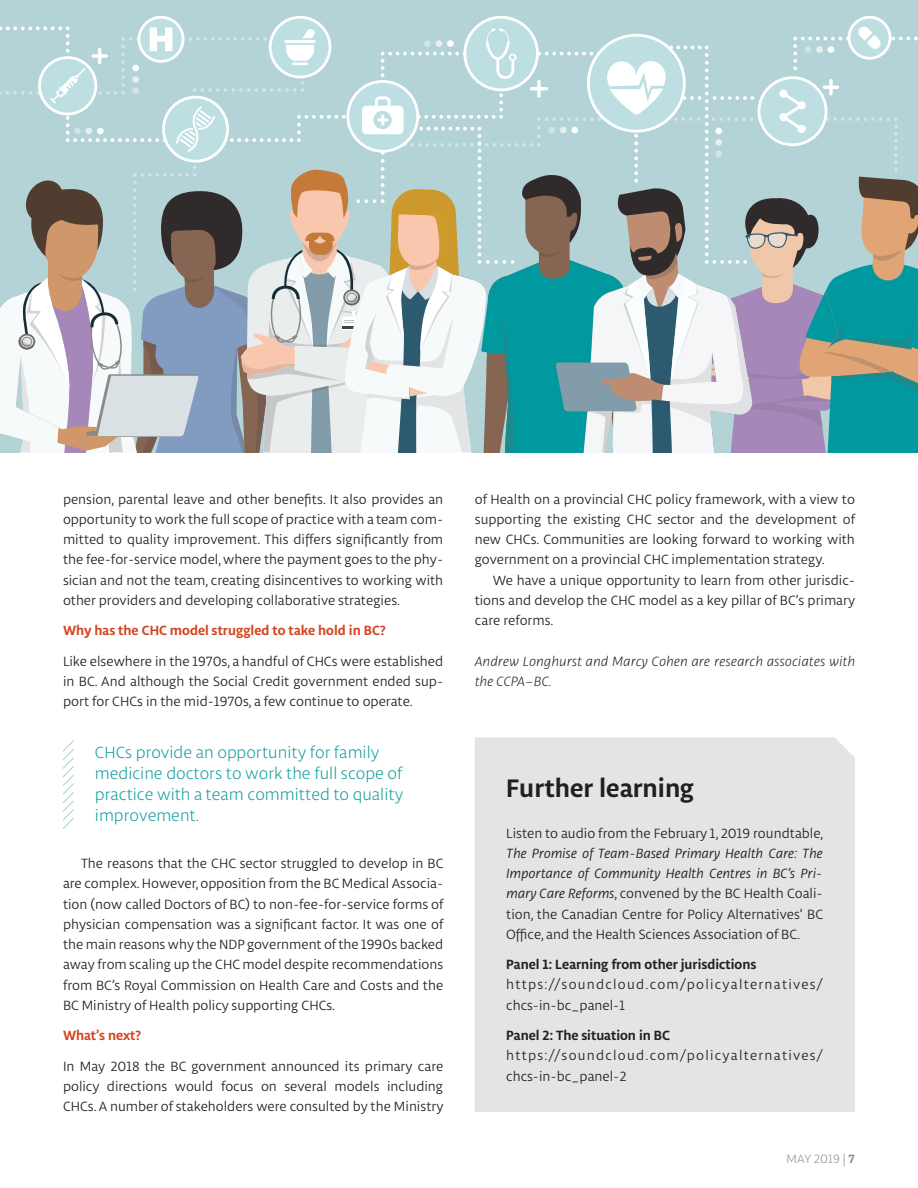
<style>
.page{position:relative;width:918px;height:1188px;background:#fff}
.page>*{position:absolute;margin:0;border:0;box-sizing:border-box;transform-origin:0 0}
.Headline-small{font:700 27px "Libertad";color:#231f20}
.pullquote{font:300 17.25px/21px "Libertad";color:#0b999a}
.body_text{font:14.25px/20.2px "Libertad";color:#231f20;text-align:justify}
.body_text_-_no_inden{font:14.25px/20.2px "Libertad";color:#231f20;text-align:justify}
.body_text_-_no_inden-2{font:14.25px/20.2px "Libertad";letter-spacing:.085em;color:#231f20}
.author_bio{font:italic 300 14.25px/20.2px "Libertad";letter-spacing:.015em;color:#231f20}
.body_text_-_no_inden-3{font:700 14.25px "Libertad";color:#231f20}
.subhead{font:700 14.25px "Libertad";color:#d4431e}
.t1{font:300 12.75px "Libertad";letter-spacing:-.01em;color:#8a8c8e}
.s1{font-style:italic}
.s2{font-weight:700}
</style>
<div class="page">
<svg style="left:63px;top:745px;width:11px;height:79px"></svg>
<div style="left:0;top:0;width:918px;height:452px;background:#b4d3d6"></div>
<svg style="left:0;top:16px;width:918px;height:436px"></svg>
<div style="left:475px;top:737px;width:380px;height:375px;background:#e3e4e5"></div>
<p class="body_text" style="left:63px;top:489px;width:382px">pension, parental leave and other benefits. It also provides an opportunity to work the full scope of practice with a team com&shy;mitted to quality improvement. This differs significantly from the fee-for-service model, where the payment goes to the phy&shy;sician and not the team, creating disincentives to working with other providers and developing collaborative strategies.</p>
<p class="subhead" style="left:63px;top:621px;width:324px">Why has the CHC model struggled to take hold in BC?</p>
<p class="body_text_-_no_inden" style="left:63px;top:651px;width:382px">Like elsewhere in the 1970s, a handful of CHCs were established in BC. And although the Social Credit government ended sup&shy;port for CHCs in the mid-1970s, a few continue to operate.</p>
<p class="pullquote" style="left:95px;top:742px;width:310px">CHCs provide an opportunity for family medicine doctors to work the full scope of practice with a team committed to quality improvement.</p>
<p class="body_text" style="left:63px;top:853px;width:382px;text-indent:18px">The reasons that the CHC sector struggled to develop in BC are complex. However, opposition from the BC Medical Associa&shy;tion (now called Doctors of BC) to non-fee-for-service forms of physician compensation was a significant factor. It was one of the main reasons why the NDP government of the 1990s backed away from scaling up the CHC model despite recommendations from BC’s Royal Commission on Health Care and Costs and the BC Ministry of Health policy supporting CHCs.</p>
<p class="subhead" style="left:63px;top:1026px;width:80px">What’s next?</p>
<p class="body_text_-_no_inden" style="left:63px;top:1056px;width:382px">In May 2018 the BC government announced its primary care policy directions would focus on several models including CHCs. A number of stakeholders were consulted by the Ministry</p>
<p class="body_text_-_no_inden" style="left:475px;top:489px;width:382px">of Health on a provincial CHC policy framework, with a view to supporting the existing CHC sector and the development of new CHCs. Communities are looking forward to working with government on a provincial CHC implementation strategy.</p>
<p class="body_text" style="left:475px;top:570px;width:382px;text-indent:18px">We have a unique opportunity to learn from other jurisdic&shy;tions and develop the CHC model as a key pillar of BC’s primary care reforms.</p>
<p class="author_bio" style="left:475px;top:651px;width:382px">Andrew Longhurst and Marcy Cohen are research associates with the CCPA–BC.</p>
<p class="Headline-small" style="left:506px;top:770px;width:189px">Further learning</p>
<p class="body_text_-_no_inden" style="left:506px;top:823px;width:319px">Listen to audio from the February 1, 2019 roundtable, <span class="s1">The Promise of Team-Based Primary Health Care: The Importance of Community Health Centres in BC’s Pri&shy;mary Care Reforms</span>, convened by the BC Health Coali&shy;tion, the Canadian Centre for Policy Alternatives’ BC Office, and the Health Sciences Association of BC.</p>
<p class="body_text_-_no_inden-3" style="left:506px;top:955px;width:252px">Panel 1: Learning from other jurisdictions</p>
<p class="body_text_-_no_inden-2" style="left:506px;top:974px;width:318px">https://soundcloud.com/policyalternatives/ chcs-in-bc_panel-1</p>
<p class="body_text_-_no_inden-3" style="left:506px;top:1026px;width:165px">Panel 2: The situation in BC</p>
<p class="body_text_-_no_inden-2" style="left:506px;top:1045px;width:318px">https://soundcloud.com/policyalternatives/ chcs-in-bc_panel-2</p>
<p class="t1" style="left:786px;top:1151px;width:70px">MAY 2019 | <span class="s2">7</span></p>
</div>
